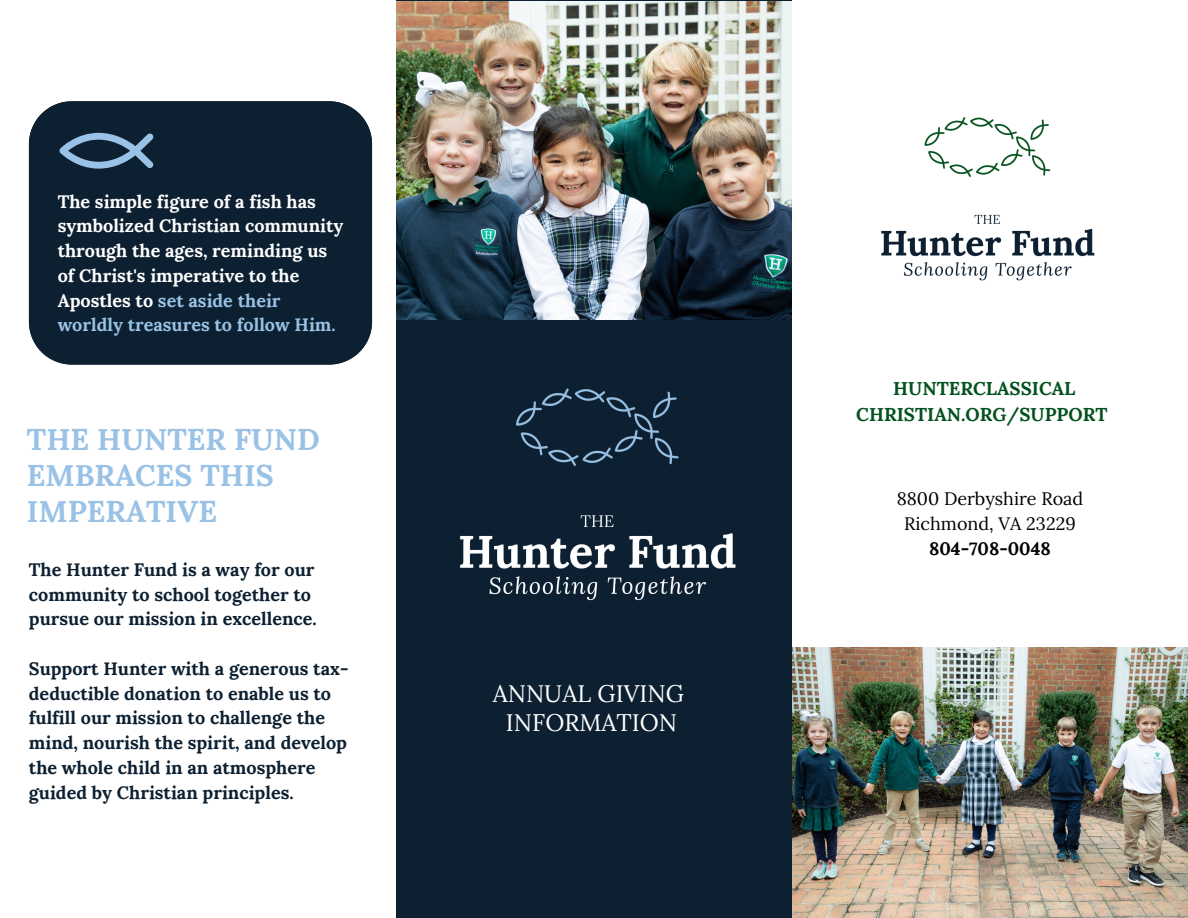
<style>
.page{position:relative;width:1188px;height:918px;background:#fff}
.page>*{position:absolute;margin:0;border:0;box-sizing:border-box;transform-origin:0 0}
.t1{font:700 30px/36px "Lora";color:#99c2e6}
.t2{font:24px/29.2px "Lora";color:#fff;text-align:center}
.t3{font:700 18.6px/25.8px "Lora";color:#03521e;text-align:center}
.t4{font:700 18px/24.8px "Lora";color:#0c2031}
.t5{font:700 18px/24.8px "Lora";color:#fff}
.t6{font:18px/24.8px "Lora";color:#000;text-align:center}
.t7{font:700 18px "Lora";color:#000}
.s1{color:#99c2e6}
</style>
<div class="page">
<div style="left:396px;top:0;width:396px;height:918px;background:#0c2031"></div>
<div style="left:29px;top:101px;width:343px;height:264px;background:#0c2031"></div>
<svg style="left:51px;top:124px;width:109px;height:66px;background:#263e52"></svg>
<img style="left:792px;top:647px;width:396px;height:271px">
<img style="left:396px;top:1px;width:396px;height:318px">
<img style="left:460px;top:388px;width:276px;height:213px">
<img style="left:881px;top:117px;width:214px;height:164px">
<p class="t5" style="left:58px;top:189px;width:287px">The simple figure of a fish has symbolized Christian community through the ages, reminding us of Christ's imperative to the<br>Apostles to <span class="s1">set aside their worldly treasures to follow Him.</span></p>
<h1 class="t1" style="left:27px;top:421px;width:294px">THE HUNTER FUND<br>EMBRACES THIS<br>IMPERATIVE</h1>
<p class="t4" style="left:29px;top:557px;width:289px">The Hunter Fund is a way for our community to school together to pursue our mission in excellence.</p>
<p class="t4" style="left:29px;top:656px;width:321px">Support Hunter with a generous tax&shy;deductible donation to enable us to fulfill our mission to challenge the mind, nourish the spirit, and develop the whole child in an atmosphere guided by Christian principles.</p>
<h2 class="t2" style="left:493px;top:678px;width:193px">ANNUAL GIVING<br>INFORMATION</h2>
<p class="t3" style="left:856px;top:375px;width:253px">HUNTERCLASSICAL<br>CHRISTIAN.ORG/SUPPORT</p>
<p class="t6" style="left:897px;top:486px;width:188px">8800 Derbyshire Road<br>Richmond, VA 23229</p>
<p class="t7" style="left:929px;top:537px;width:123px">804-708-0048</p>
</div>
